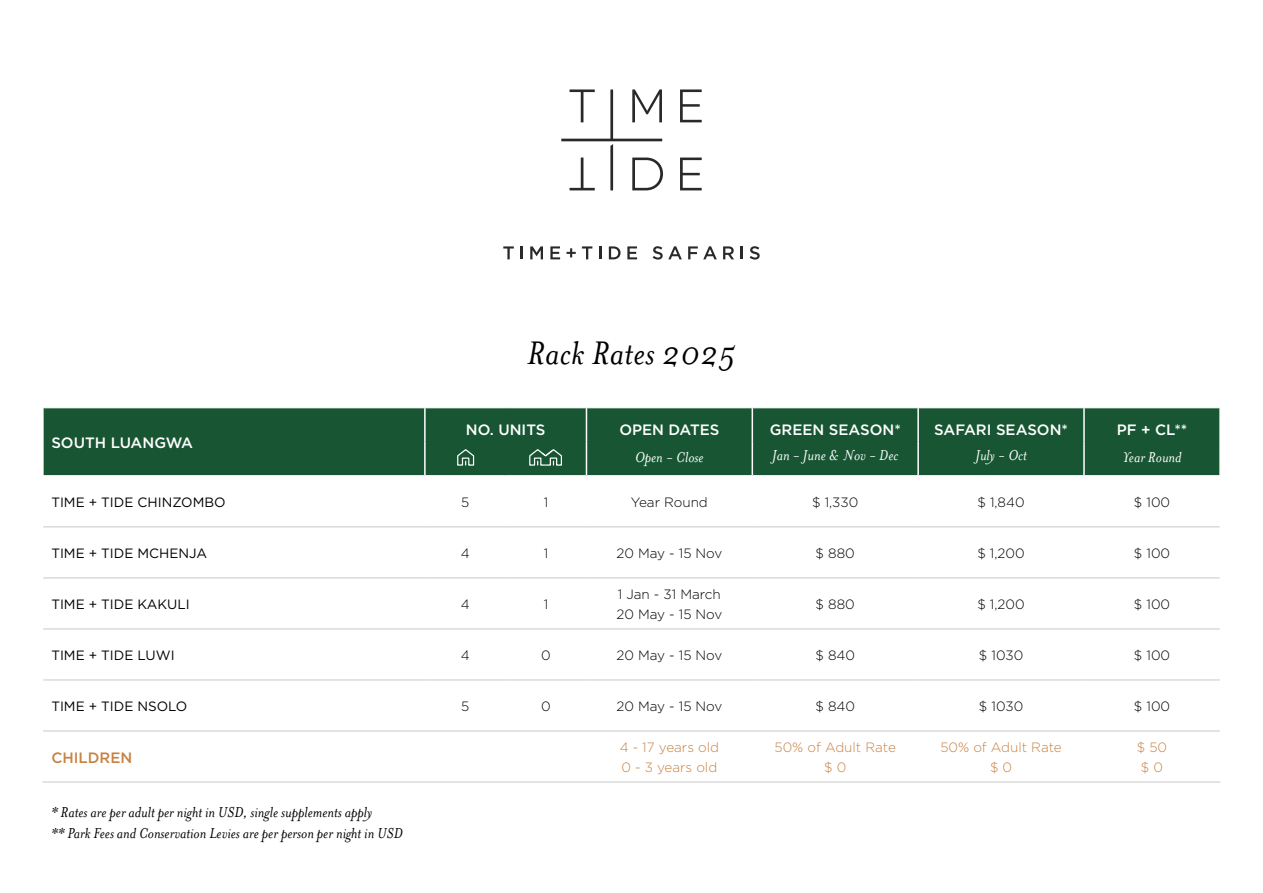
<style>
.page{position:relative;width:1263px;height:893px;background:#fff}
.page>*{position:absolute;margin:0;border:0;box-sizing:border-box;transform-origin:0 0}
.t1{font:italic 37.5px "Mrs Eaves OT";letter-spacing:.01em;color:#000}
.t2{font:italic 16.5px/21px "Mrs Eaves OT";color:#000}
.t3{font:italic 16.5px "Mrs Eaves OT";color:#fff}
.t4{font:500 15px "Gotham";color:#fff}
.t5{font:500 15px "Gotham";color:#c88343}
.t6{font:300 13.5px/19.5px "Gotham";color:#000}
.t7{font:13.5px "Gotham";color:#000}
.t8{font:300 13.5px/19.5px "Gotham";color:#c88343;text-align:center}
</style>
<div class="page">
<div style="left:44px;top:408px;width:1175px;height:67px;background:#185633"></div>
<hr style="left:752px;top:526px;width:166px;height:1px;background:#c7c8ca">
<hr style="left:918px;top:526px;width:166px;height:1px;background:#c7c8ca">
<hr style="left:1084px;top:526px;width:136px;height:1px;background:#c7c8ca">
<hr style="left:752px;top:577px;width:166px;height:1px;background:#c7c8ca">
<hr style="left:918px;top:577px;width:166px;height:1px;background:#c7c8ca">
<hr style="left:1084px;top:577px;width:136px;height:1px;background:#c7c8ca">
<hr style="left:752px;top:629px;width:166px;height:1px;background:#c7c8ca">
<hr style="left:918px;top:629px;width:166px;height:1px;background:#c7c8ca">
<hr style="left:1084px;top:629px;width:136px;height:1px;background:#c7c8ca">
<hr style="left:752px;top:680px;width:166px;height:1px;background:#c7c8ca">
<hr style="left:918px;top:680px;width:166px;height:1px;background:#c7c8ca">
<hr style="left:1084px;top:680px;width:136px;height:1px;background:#c7c8ca">
<hr style="left:43px;top:526px;width:382px;height:1px;background:#c7c8ca">
<hr style="left:425px;top:526px;width:81px;height:1px;background:#c7c8ca">
<hr style="left:506px;top:526px;width:80px;height:1px;background:#c7c8ca">
<hr style="left:586px;top:526px;width:166px;height:1px;background:#c7c8ca">
<hr style="left:43px;top:577px;width:382px;height:1px;background:#c7c8ca">
<hr style="left:425px;top:577px;width:81px;height:1px;background:#c7c8ca">
<hr style="left:506px;top:577px;width:80px;height:1px;background:#c7c8ca">
<hr style="left:586px;top:577px;width:166px;height:1px;background:#c7c8ca">
<hr style="left:43px;top:629px;width:382px;height:1px;background:#c7c8ca">
<hr style="left:425px;top:629px;width:81px;height:1px;background:#c7c8ca">
<hr style="left:506px;top:629px;width:80px;height:1px;background:#c7c8ca">
<hr style="left:586px;top:629px;width:166px;height:1px;background:#c7c8ca">
<hr style="left:43px;top:680px;width:382px;height:1px;background:#c7c8ca">
<hr style="left:425px;top:680px;width:81px;height:1px;background:#c7c8ca">
<hr style="left:506px;top:680px;width:80px;height:1px;background:#c7c8ca">
<hr style="left:586px;top:680px;width:166px;height:1px;background:#c7c8ca">
<hr style="left:424px;top:408px;width:2px;height:34px;background:#fff">
<hr style="left:586px;top:408px;width:1px;height:34px;background:#fff">
<hr style="left:751px;top:408px;width:2px;height:34px;background:#fff">
<hr style="left:917px;top:408px;width:2px;height:34px;background:#fff">
<hr style="left:1083px;top:408px;width:2px;height:34px;background:#fff">
<hr style="left:424px;top:442px;width:2px;height:33px;background:#fff">
<hr style="left:586px;top:442px;width:1px;height:33px;background:#fff">
<hr style="left:751px;top:442px;width:2px;height:33px;background:#fff">
<hr style="left:917px;top:442px;width:2px;height:33px;background:#fff">
<hr style="left:1083px;top:442px;width:2px;height:33px;background:#fff">
<hr style="left:43px;top:731px;width:382px;height:1px;background:#c7c8ca">
<hr style="left:425px;top:731px;width:81px;height:1px;background:#c7c8ca">
<hr style="left:506px;top:731px;width:80px;height:1px;background:#c7c8ca">
<hr style="left:586px;top:731px;width:166px;height:1px;background:#c7c8ca">
<hr style="left:752px;top:731px;width:166px;height:1px;background:#c7c8ca">
<hr style="left:918px;top:731px;width:166px;height:1px;background:#c7c8ca">
<hr style="left:1084px;top:731px;width:136px;height:1px;background:#c7c8ca">
<hr style="left:43px;top:782px;width:382px;height:1px;background:#c7c8ca">
<hr style="left:425px;top:782px;width:81px;height:1px;background:#c7c8ca">
<hr style="left:506px;top:782px;width:80px;height:1px;background:#c7c8ca">
<hr style="left:586px;top:782px;width:166px;height:1px;background:#c7c8ca">
<hr style="left:752px;top:782px;width:166px;height:1px;background:#c7c8ca">
<hr style="left:918px;top:782px;width:166px;height:1px;background:#c7c8ca">
<hr style="left:1084px;top:782px;width:136px;height:1px;background:#c7c8ca">
<svg style="left:457px;top:449px;width:17px;height:17px"></svg>
<svg style="left:529px;top:449px;width:34px;height:17px"></svg>
<svg style="left:561px;top:89px;width:141px;height:101px"></svg>
<svg style="left:550px;top:246px;width:10px;height:13px"></svg>
<svg style="left:503px;top:246px;width:11px;height:13px"></svg>
<svg style="left:530px;top:246px;width:13px;height:13px"></svg>
<svg style="left:599px;top:246px;width:2px;height:13px"></svg>
<svg style="left:520px;top:246px;width:3px;height:13px"></svg>
<svg style="left:582px;top:246px;width:10px;height:13px"></svg>
<svg style="left:566px;top:248px;width:10px;height:9px"></svg>
<svg style="left:609px;top:246px;width:11px;height:13px"></svg>
<svg style="left:741px;top:246px;width:2px;height:13px"></svg>
<svg style="left:723px;top:246px;width:11px;height:13px"></svg>
<svg style="left:750px;top:246px;width:10px;height:14px"></svg>
<svg style="left:688px;top:246px;width:29px;height:13px"></svg>
<svg style="left:653px;top:246px;width:29px;height:14px"></svg>
<svg style="left:627px;top:246px;width:10px;height:13px"></svg>
<p class="t4" style="left:51px;top:433px;width:143px">SOUTH LUANGWA</p>
<h1 class="t1" style="left:527px;top:332px;width:210px">Rack Rates 2025</h1>
<p class="t4" style="left:466px;top:420px;width:81px">NO. UNITS</p>
<p class="t4" style="left:619px;top:420px;width:102px">OPEN DATES</p>
<p class="t4" style="left:770px;top:420px;width:133px">GREEN SEASON*</p>
<p class="t4" style="left:934px;top:420px;width:135px">SAFARI SEASON*</p>
<p class="t4" style="left:1117px;top:420px;width:72px">PF + CL**</p>
<p class="t3" style="left:635px;top:448px;width:70px">Open - Close</p>
<p class="t3" style="left:772px;top:446px;width:128px">Jan - June &amp; Nov - Dec</p>
<p class="t3" style="left:975px;top:446px;width:53px">July - Oct</p>
<p class="t3" style="left:1122px;top:448px;width:60px">Year Round</p>
<p class="t7" style="left:51px;top:493px;width:176px">TIME + TIDE CHINZOMBO</p>
<p class="t6" style="left:461px;top:492px;width:10px">5</p>
<p class="t6" style="left:544px;top:492px;width:6px">1</p>
<p class="t6" style="left:631px;top:492px;width:78px">Year Round</p>
<p class="t6" style="left:812px;top:492px;width:48px">$ 1,330</p>
<p class="t6" style="left:977px;top:492px;width:49px">$ 1,840</p>
<p class="t6" style="left:1134px;top:492px;width:38px">$ 100</p>
<p class="t7" style="left:51px;top:544px;width:157px">TIME + TIDE MCHENJA</p>
<p class="t6" style="left:461px;top:543px;width:10px">4</p>
<p class="t6" style="left:544px;top:543px;width:6px">1</p>
<p class="t6" style="left:616px;top:543px;width:107px">20 May - 15 Nov</p>
<p class="t6" style="left:816px;top:543px;width:41px">$ 880</p>
<p class="t6" style="left:977px;top:543px;width:49px">$ 1,200</p>
<p class="t6" style="left:1134px;top:543px;width:38px">$ 100</p>
<p class="t7" style="left:51px;top:595px;width:140px">TIME + TIDE KAKULI</p>
<p class="t6" style="left:461px;top:594px;width:10px">4</p>
<p class="t6" style="left:544px;top:594px;width:6px">1</p>
<p class="t6" style="left:616px;top:584px;width:107px">1 Jan - 31 March<br>20 May - 15 Nov</p>
<p class="t6" style="left:816px;top:594px;width:41px">$ 880</p>
<p class="t6" style="left:977px;top:594px;width:49px">$ 1,200</p>
<p class="t6" style="left:1134px;top:594px;width:38px">$ 100</p>
<p class="t7" style="left:51px;top:646px;width:125px">TIME + TIDE LUWI</p>
<p class="t6" style="left:461px;top:645px;width:10px">4</p>
<p class="t6" style="left:541px;top:645px;width:11px">0</p>
<p class="t6" style="left:616px;top:645px;width:107px">20 May - 15 Nov</p>
<p class="t6" style="left:815px;top:645px;width:41px">$ 840</p>
<p class="t6" style="left:979px;top:645px;width:46px">$ 1030</p>
<p class="t6" style="left:1134px;top:645px;width:38px">$ 100</p>
<p class="t7" style="left:51px;top:697px;width:138px">TIME + TIDE NSOLO</p>
<p class="t6" style="left:461px;top:696px;width:10px">5</p>
<p class="t6" style="left:541px;top:696px;width:11px">0</p>
<p class="t6" style="left:616px;top:696px;width:107px">20 May - 15 Nov</p>
<p class="t6" style="left:815px;top:696px;width:41px">$ 840</p>
<p class="t6" style="left:979px;top:696px;width:46px">$ 1030</p>
<p class="t6" style="left:1134px;top:696px;width:38px">$ 100</p>
<p class="t5" style="left:51px;top:747px;width:82px">CHILDREN</p>
<p class="t8" style="left:620px;top:737px;width:101px;text-align:left">4 - 17 years old<br>0 - 3 years old</p>
<p class="t8" style="left:774px;top:737px;width:123px">50% of Adult Rate $ 0</p>
<p class="t8" style="left:940px;top:737px;width:123px">50% of Adult Rate $ 0</p>
<p class="t8" style="left:1137px;top:737px;width:32px">$ 50 $ 0</p>
<p class="t2" style="left:51px;top:801px;width:353px">* Rates are per adult per night in USD, single supplements apply<br>** Park Fees and Conservation Levies are per person per night in USD</p>
</div>
